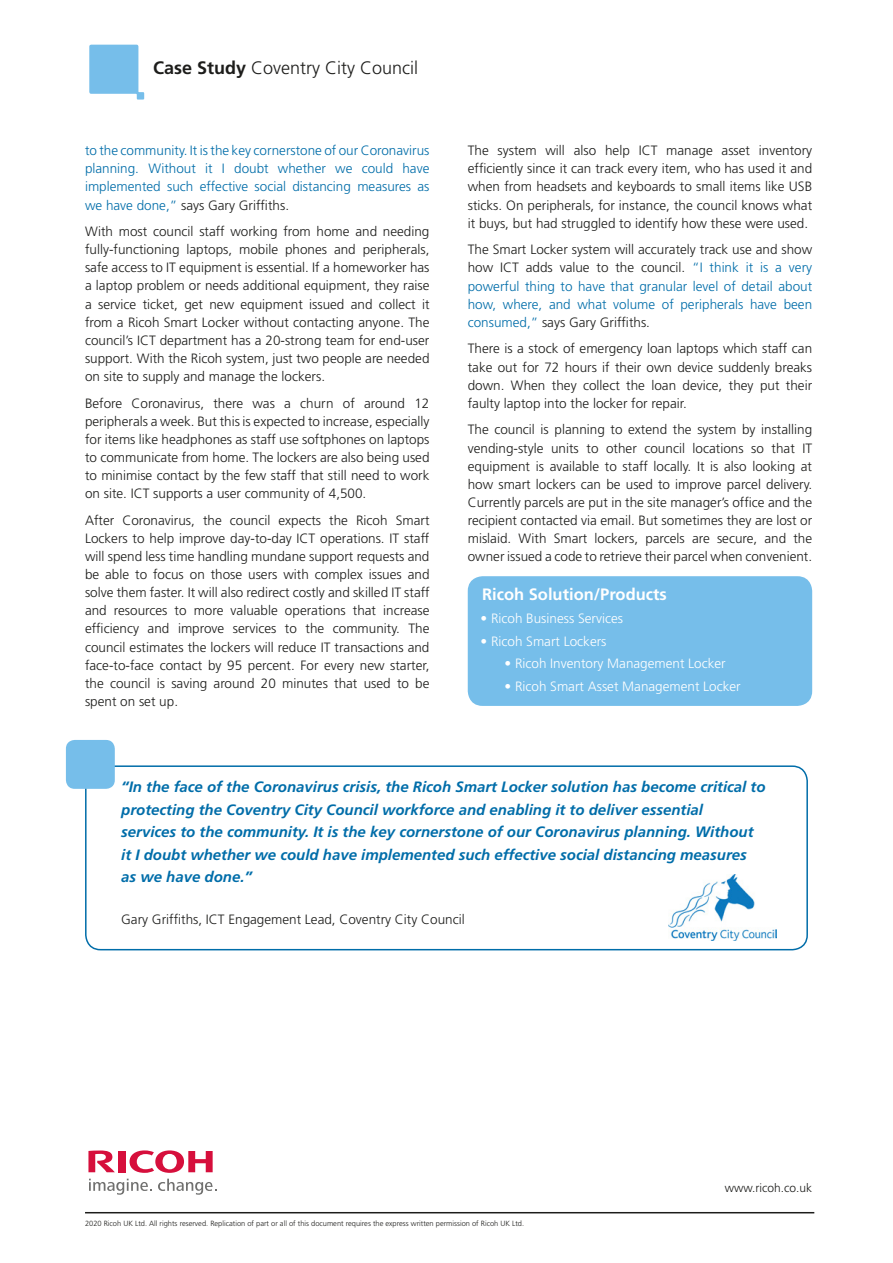
<style>
.page{position:relative;width:893px;height:1263px;background:#fff}
.page>*{position:absolute;margin:0;border:0;box-sizing:border-box;transform-origin:0 0}
.t1{font:300 18px "Frutiger";color:#1d1d1b}
.t2{font:700 16.5px "Frutiger";color:#fff}
.t3{font:italic 700 15px/22.5px "Frutiger";color:#006da9}
.t4{font:300 13.5px/18.1px "Frutiger";color:#1d1d1b;text-align:justify}
.t5{font:300 13.5px/18.1px "Frutiger";color:#006da9;text-align:justify}
.t6{font:300 13.5px "Frutiger";color:#fff}
.t7{font:300 12px "Frutiger";color:#1d1d1b}
.t8{font:300 7.5px "Frutiger";color:#1d1d1b}
.s1{font-weight:700}
.s2{color:#1d1d1b}
</style>
<div class="page">
<hr style="left:85px;top:1212px;width:729px;height:1px;background:#1d1d1b">
<svg style="left:130px;top:1150px;width:83px;height:23px"></svg>
<div style="left:118px;top:1151px;width:7px;height:21px;background:#d60f3c"></div>
<svg style="left:88px;top:1150px;width:27px;height:22px"></svg>
<svg style="left:89px;top:1179px;width:63px;height:16px"></svg>
<svg style="left:158px;top:1179px;width:58px;height:16px"></svg>
<svg style="left:89px;top:45px;width:55px;height:55px"></svg>
<div style="left:468px;top:576px;width:344px;height:130px;background:#76beea;border-radius:15px"></div>
<div style="left:85px;top:765px;width:723px;height:185px;border:2px solid #006da9;border-radius:15px"></div>
<div style="left:66px;top:740px;width:49px;height:49px;background:#76beea;border-radius:9px"></div>
<img style="left:668px;top:874px;width:108px;height:66px">
<p class="t1" style="left:153px;top:57px;width:267px"><span class="s1">Case Study</span> Coventry City Council</p>
<p class="t5" style="left:85px;top:141px;width:346px">to the community. It is the key cornerstone of our Coronavirus planning. Without it I doubt whether we could have implemented such effective social distancing measures as we have done,” <span class="s2">says Gary Griffiths.</span></p>
<p class="t4" style="left:85px;top:222px;width:346px">With most council staff working from home and needing fully-functioning laptops, mobile phones and peripherals, safe access to IT equipment is essential. If a homeworker has a laptop problem or needs additional equipment, they raise a service ticket, get new equipment issued and collect it from a Ricoh Smart Locker without contacting anyone. The council’s ICT department has a 20-strong team for end-user support. With the Ricoh system, just two people are needed on site to supply and manage the lockers.</p>
<p class="t4" style="left:85px;top:394px;width:346px">Before Coronavirus, there was a churn of around 12 peripherals a week. But this is expected to increase, especially for items like headphones as staff use softphones on laptops to communicate from home. The lockers are also being used to minimise contact by the few staff that still need to work on site. ICT supports a user community of 4,500.</p>
<p class="t4" style="left:85px;top:511px;width:346px">After Coronavirus, the council expects the Ricoh Smart Lockers to help improve day-to-day ICT operations. IT staff will spend less time handling mundane support requests and be able to focus on those users with complex issues and solve them faster. It will also redirect costly and skilled IT staff and resources to more valuable operations that increase efficiency and improve services to the community. The council estimates the lockers will reduce IT transactions and face-to-face contact by 95 percent. For every new starter, the council is saving around 20 minutes that used to be spent on set up.</p>
<p class="t4" style="left:468px;top:141px;width:346px">The system will also help ICT manage asset inventory efficiently since it can track every item, who has used it and when from headsets and keyboards to small items like USB sticks. On peripherals, for instance, the council knows what it buys, but had struggled to identify how these were used.</p>
<p class="t5" style="left:468px;top:241px;width:346px"><span class="s2">The Smart Locker system will accurately track use and show how ICT adds value to the council.</span> “I think it is a very powerful thing to have that granular level of detail about how, where, and what volume of peripherals have been consumed,” <span class="s2">says Gary Griffiths.</span></p>
<p class="t4" style="left:468px;top:340px;width:346px">There is a stock of emergency loan laptops which staff can take out for 72 hours if their own device suddenly breaks down. When they collect the loan device, they put their faulty laptop into the locker for repair.</p>
<p class="t4" style="left:468px;top:421px;width:346px">The council is planning to extend the system by installing vending-style units to other council locations so that IT equipment is available to staff locally. It is also looking at how smart lockers can be used to improve parcel delivery.<br>Currently parcels are put in the site manager’s office and the recipient contacted via email. But sometimes they are lost or mislaid. With Smart lockers, parcels are secure, and the owner issued a code to retrieve their parcel when convenient.</p>
<p class="t2" style="left:482px;top:585px;width:186px">Ricoh Solution/Products</p>
<p class="t6" style="left:480px;top:611px;width:144px">• Ricoh Business Services</p>
<p class="t6" style="left:480px;top:633px;width:127px">• Ricoh Smart Lockers</p>
<p class="t6" style="left:504px;top:656px;width:223px">• Ricoh Inventory Management Locker</p>
<p class="t6" style="left:504px;top:678px;width:238px">• Ricoh Smart Asset Management Locker</p>
<p class="t3" style="left:121px;top:775px;width:646px">“In the face of the Coronavirus crisis, the Ricoh Smart Locker solution has become critical to protecting the Coventry City Council workforce and enabling it to deliver essential<br>services to the community. It is the key cornerstone of our Coronavirus planning. Without it I doubt whether we could have implemented such effective social distancing measures as we have done.”</p>
<p class="t4" style="left:121px;top:910px;width:345px">Gary Griffiths, ICT Engagement Lead, Coventry City Council</p>
<p class="t8" style="left:85px;top:1219px;width:441px">2020 Ricoh UK Ltd. All rights reserved. Replication of part or all of this document requires the express written permission of Ricoh UK Ltd.</p>
<p class="t7" style="left:725px;top:1181px;width:89px">www.ricoh.co.uk</p>
</div>
